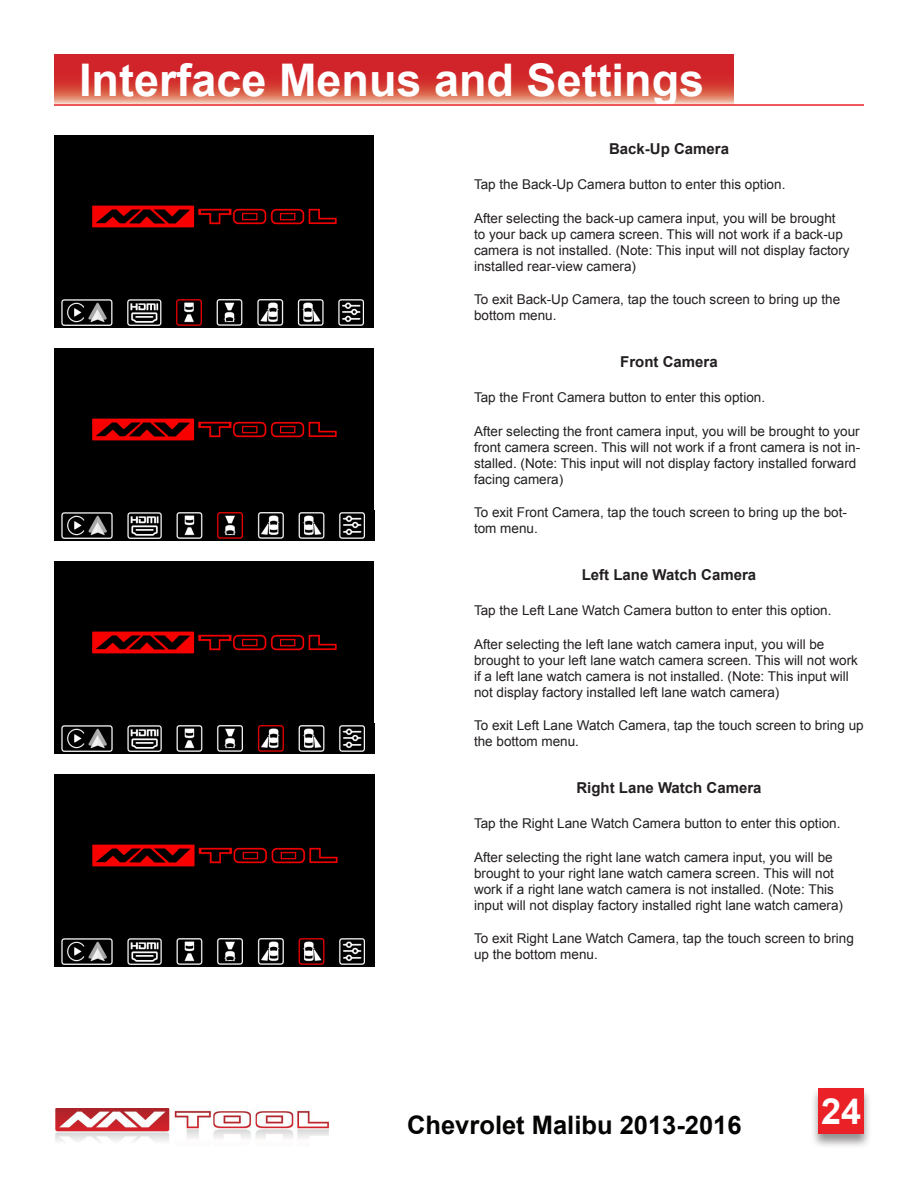
<style>
.page{position:relative;width:918px;height:1188px;background:#fff}
.page>*{position:absolute;margin:0;border:0;box-sizing:border-box;transform-origin:0 0}
.t1{font:700 45px "Arial";color:#fff}
.t2{font:700 36px "Arial";color:#fff}
.t3{font:700 25.5px "Arial";color:#040503}
.t4{font:700 15px "Arial";color:#231f20}
.Text{font:13.5px/16.2px "Arial";color:#231f20}
</style>
<div class="page">
<img style="left:55px;top:1108px;width:275px;height:34px">
<div style="left:810px;top:1087px;width:62px;height:62px;background:#231f20;opacity:.5"></div>
<div style="left:818px;top:1088px;width:46px;height:46px;background:#ea2127"></div>
<img style="left:54px;top:136px;width:320px;height:192px">
<img style="left:54px;top:349px;width:320px;height:192px">
<img style="left:54px;top:562px;width:320px;height:192px">
<img style="left:54px;top:775px;width:320px;height:192px">
<svg style="left:54px;top:54px;width:679px;height:50px;background:#d74540"></svg>
<hr style="left:54px;top:104px;width:810px;height:2px;background:#ea2127">
<p class="t1" style="left:79px;top:50px;width:627px">Interface Menus and Settings</p>
<p class="t4" style="left:609px;top:139px;width:122px">Back-Up Camera</p>
<p class="Text" style="left:474px;top:176px;width:313px">Tap the Back-Up Camera button to enter this option.</p>
<p class="Text" style="left:474px;top:210px;width:377px">After selecting the back-up camera input, you will be brought to your back up camera screen. This will not work if a back-up camera is not installed. (Note: This input will not display factory installed rear-view camera)</p>
<p class="Text" style="left:474px;top:291px;width:368px">To exit Back-Up Camera, tap the touch screen to bring up the bottom menu.</p>
<p class="t4" style="left:620px;top:352px;width:99px">Front Camera</p>
<p class="Text" style="left:474px;top:389px;width:293px">Tap the Front Camera button to enter this option.</p>
<p class="Text" style="left:474px;top:423px;width:388px">After selecting the front camera input, you will be brought to your front camera screen. This will not work if a front camera is not in&shy;stalled. (Note: This input will not display factory installed forward facing camera)</p>
<p class="Text" style="left:474px;top:504px;width:374px">To exit Front Camera, tap the touch screen to bring up the bot&shy;tom menu.</p>
<p class="t4" style="left:582px;top:565px;width:176px">Left Lane Watch Camera</p>
<p class="Text" style="left:474px;top:602px;width:359px">Tap the Left Lane Watch Camera button to enter this option.</p>
<p class="Text" style="left:474px;top:636px;width:385px">After selecting the left lane watch camera input, you will be brought to your left lane watch camera screen. This will not work if a left lane watch camera is not installed. (Note: This input will not display factory installed left lane watch camera)</p>
<p class="Text" style="left:474px;top:717px;width:391px">To exit Left Lane Watch Camera, tap the touch screen to bring up the bottom menu.</p>
<p class="t4" style="left:576px;top:778px;width:187px">Right Lane Watch Camera</p>
<p class="Text" style="left:474px;top:815px;width:368px">Tap the Right Lane Watch Camera button to enter this option.</p>
<p class="Text" style="left:474px;top:849px;width:371px">After selecting the right lane watch camera input, you will be brought to your right lane watch camera screen. This will not work if a right lane watch camera is not installed. (Note: This input will not display factory installed right lane watch camera)</p>
<p class="Text" style="left:474px;top:930px;width:381px">To exit Right Lane Watch Camera, tap the touch screen to bring up the bottom menu.</p>
<h3 class="t3" style="left:407px;top:1108px;width:336px">Chevrolet Malibu 2013-2016</h3>
<h2 class="t2" style="left:821px;top:1088px;width:42px">24</h2>
</div>
